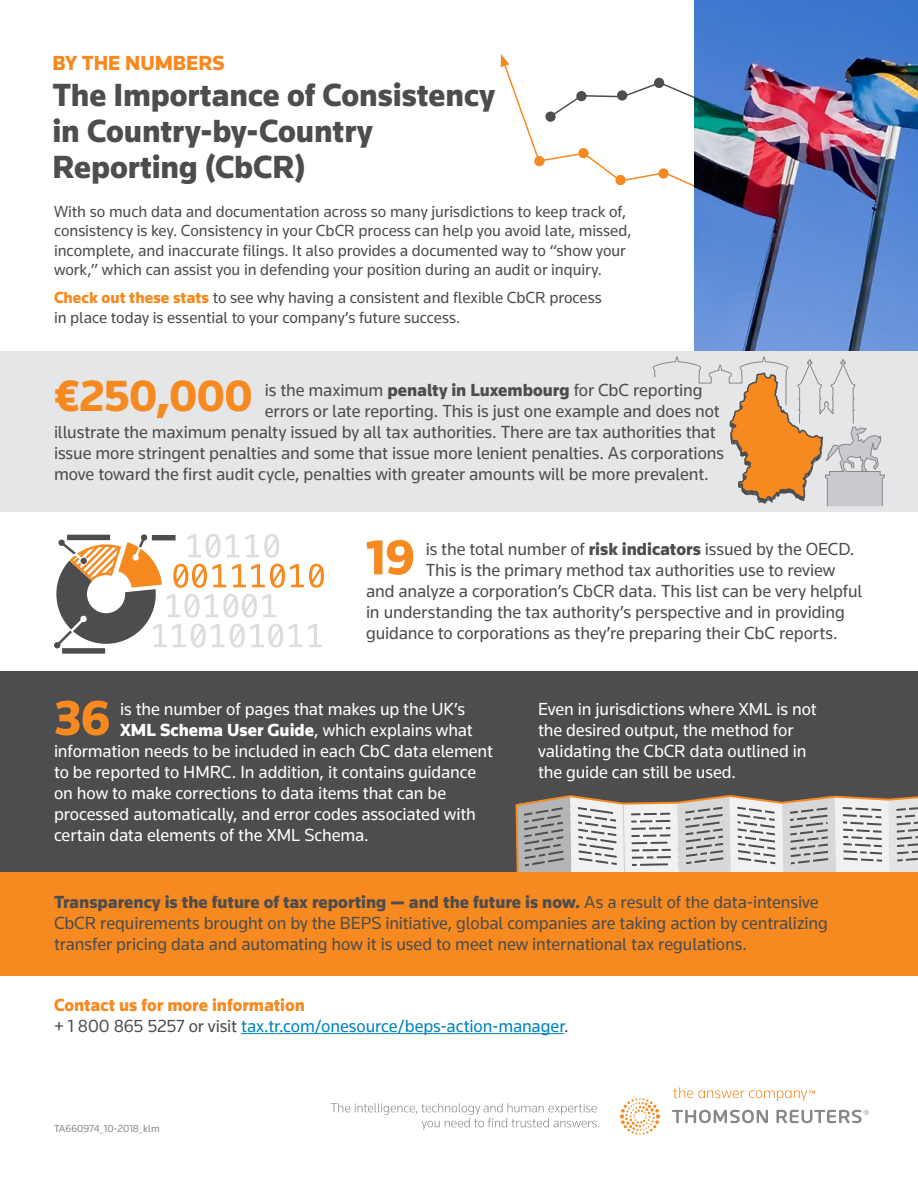
<style>
.page{position:relative;width:918px;height:1188px;background:#fff}
.page>*{position:absolute;margin:0;border:0;box-sizing:border-box;transform-origin:0 0}
.t1{font:900 51px "Knowledge 2017";color:#f6891f}
.t2{font:900 45px "Knowledge 2017";letter-spacing:-.005em;color:#f6891f}
.t3{font:900 33px/36px "Knowledge 2017";letter-spacing:-.005em;color:#4d4d4f}
.t4{font:900 21px "Knowledge 2017";color:#f6891f}
.t5{font:18px/21px "Knowledge 2017";letter-spacing:-.005em;color:#4d4d4f}
.t6{font:18px/21px "Knowledge 2017";letter-spacing:-.005em;color:#fff}
.t7{font:18px/21px "Knowledge 2017";letter-spacing:-.005em;color:#0083bf}
.t8{font:900 18px "Knowledge 2017";color:#fff}
.t9{font:16.5px/19.5px "Knowledge 2017";letter-spacing:-.005em;color:#4d4d4f}
.t10{font:10.5px "Knowledge 2017";color:#86888a}
.s1{font-weight:900;color:#f6891f}
.s2{font-weight:900}
.s3{font-weight:400}
.s4{color:#4d4d4f}
</style>
<div class="page">
<svg style="left:501px;top:54px;width:194px;height:138px"></svg>
<div style="left:658px;top:168px;width:11px;height:11px;background:#f6891f;border-radius:50%"></div>
<div style="left:615px;top:175px;width:11px;height:10px;background:#f6891f;border-radius:50%"></div>
<div style="left:578px;top:148px;width:11px;height:10px;background:#f6891f;border-radius:50%"></div>
<div style="left:534px;top:156px;width:11px;height:10px;background:#f6891f;border-radius:50%"></div>
<img style="left:695px;top:0;width:223px;height:351px">
<div style="left:0;top:351px;width:918px;height:160px;background:#e5e6e7"></div>
<svg style="left:331px;top:1087px;width:538px;height:48px"></svg>
<div style="left:0;top:671px;width:918px;height:203px;background:#4d4d4f"></div>
<hr style="left:241px;top:1033px;width:323px;height:1px;background:#0083bf">
<svg style="left:652px;top:350px;width:233px;height:162px"></svg>
<svg style="left:54px;top:534px;width:270px;height:120px"></svg>
<svg style="left:514px;top:795px;width:404px;height:78px;background:#c8c3c0"></svg>
<div style="left:0;top:873px;width:918px;height:103px;background:#f6891f"></div>
<p class="t4" style="left:52px;top:50px;width:174px">BY THE NUMBERS</p>
<h3 class="t3" style="left:52px;top:77px;width:444px">The Importance of Consistency in Country-by-Country<br>Reporting (CbCR)</h3>
<p class="t9" style="left:54px;top:201px;width:579px">With so much data and documentation across so many jurisdictions to keep track of, consistency is key. Consistency in your CbCR process can help you avoid late, missed, incomplete, and inaccurate filings. It also provides a documented way to “show your work,” which can assist you in defending your position during an audit or inquiry.</p>
<p class="t9" style="left:54px;top:288px;width:549px"><span class="s1">Check out these stats</span> to see why having a consistent and flexible CbCR process in place today is essential to your company’s future success.</p>
<h2 class="t2" style="left:54px;top:368px;width:200px">€250,000</h2>
<p class="t5" style="left:265px;top:379px;width:439px">is the maximum <span class="s2">penalty in Luxembourg</span> for CbC reporting</p>
<p class="t5" style="left:265px;top:400px;width:456px">errors or late reporting. This is just one example and does not</p>
<p class="t5" style="left:54px;top:421px;width:663px">illustrate the maximum penalty issued by all tax authorities. There are tax authorities that</p>
<p class="t5" style="left:54px;top:442px;width:672px">issue more stringent penalties and some that issue more lenient penalties. As corporations</p>
<p class="t5" style="left:54px;top:463px;width:656px">move toward the first audit cycle, penalties with greater amounts will be more prevalent.</p>
<h1 class="t1" style="left:366px;top:526px;width:50px">19</h1>
<p class="t5" style="left:426px;top:538px;width:430px">is the total number of <span class="s2">risk indicators</span> issued by the OECD.</p>
<p class="t5" style="left:426px;top:559px;width:411px">This is the primary method tax authorities use to review</p>
<p class="t5" style="left:366px;top:580px;width:498px">and analyze a corporation’s CbCR data. This list can be very helpful</p>
<p class="t5" style="left:366px;top:601px;width:481px">in understanding the tax authority’s perspective and in providing</p>
<p class="t5" style="left:366px;top:622px;width:473px">guidance to corporations as they’re preparing their CbC reports.</p>
<h1 class="t1" style="left:54px;top:687px;width:58px">36</h1>
<p class="t6" style="left:120px;top:698px;width:346px">is the number of pages that makes up the UK’s</p>
<p class="t8" style="left:120px;top:719px;width:354px">XML Schema User Guide<span class="s3">, which explains what</span></p>
<p class="t6" style="left:54px;top:740px;width:441px">information needs to be included in each CbC data element</p>
<p class="t6" style="left:54px;top:761px;width:424px">to be reported to HMRC. In addition, it contains guidance</p>
<p class="t6" style="left:54px;top:782px;width:394px">on how to make corrections to data items that can be</p>
<p class="t6" style="left:54px;top:803px;width:423px">processed automatically, and error codes associated with</p>
<p class="t6" style="left:54px;top:824px;width:316px">certain data elements of the XML Schema.</p>
<p class="t6" style="left:538px;top:698px;width:280px">Even in jurisdictions where XML is not the desired output, the method for validating the CbCR data outlined in the guide can still be used.</p>
<p class="t5" style="left:54px;top:891px;width:776px"><span class="s2">Transparency is the future of tax reporting — and the future is now.</span> As a result of the data-intensive<br>CbCR requirements brought on by the BEPS initiative, global companies are taking action by centralizing transfer pricing data and automating how it is used to meet new international tax regulations.</p>
<p class="t7" style="left:54px;top:994px;width:516px"><span class="s1">Contact us for more information<br></span><span class="s4">+ 1 800 865 5257 or visit</span> tax.tr.com/onesource/beps-action-manager<span class="s4">.</span></p>
<p class="t10" style="left:54px;top:1122px;width:107px">TA660974_10-2018_klm</p>
</div>
